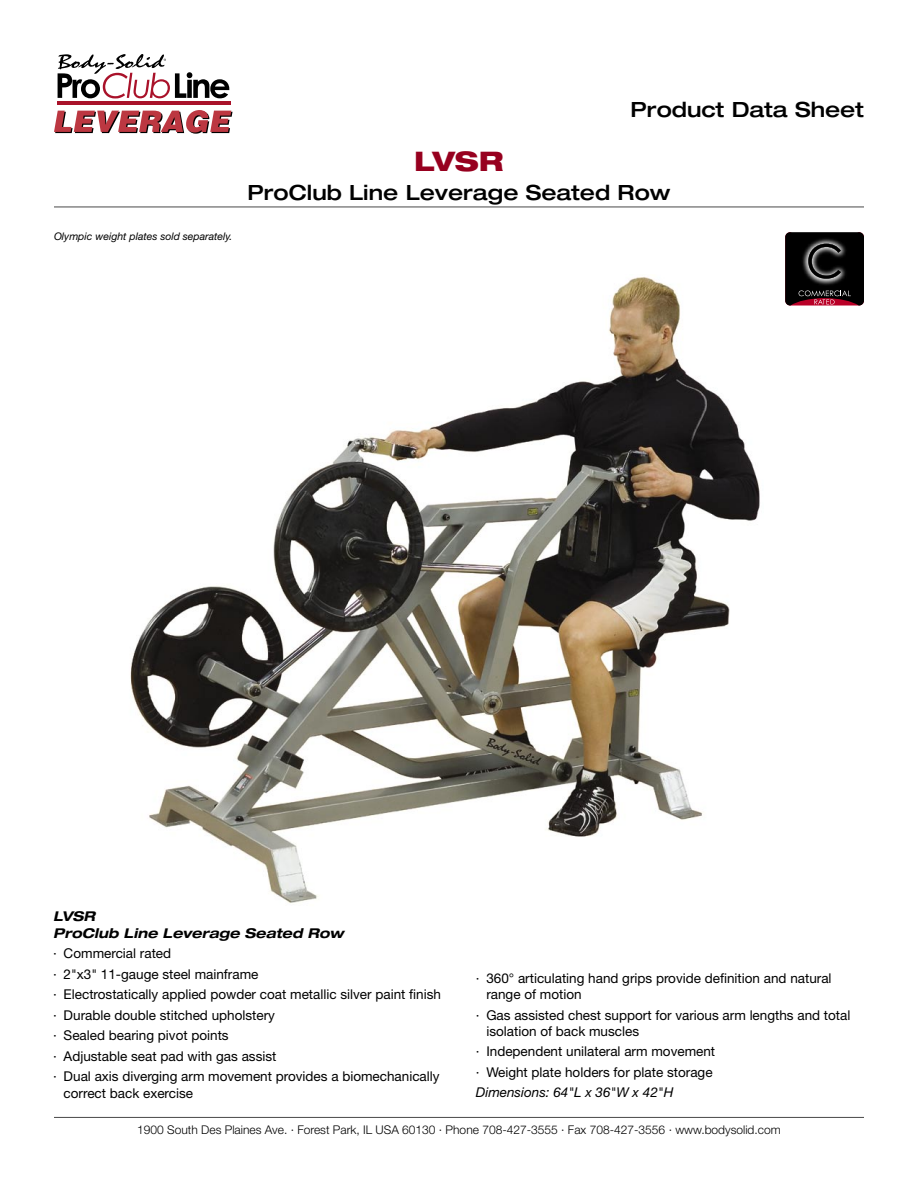
<style>
.page{position:relative;width:918px;height:1188px;background:#fff}
.page>*{position:absolute;margin:0;border:0;box-sizing:border-box;transform-origin:0 0}
.t1{font:800 expanded 27px "Helvetica Neue";color:#97001f}
.t2{font:500 expanded 21px "Helvetica Neue";color:#000}
.t3{font:13.5px/20.5px "Helvetica Neue";color:#000}
.t4{font:italic 700 expanded 13.5px/16.2px "Helvetica Neue";color:#000}
.t5{font:italic 13.5px "Helvetica Neue";color:#000}
.t6{font:300 12px "Helvetica Neue";color:#000}
.t7{font:italic 10.5px "Helvetica Neue";color:#000}
</style>
<div class="page">
<svg style="left:785px;top:232px;width:79px;height:74px;background:#23181b"></svg>
<img style="left:130px;top:277px;width:630px;height:626px">
<hr style="left:54px;top:207px;width:810px;height:1px;background:#484848">
<hr style="left:54px;top:1117px;width:810px;height:1px;background:#484848">
<svg style="left:54px;top:110px;width:179px;height:24px"></svg>
<hr style="left:57px;top:101px;width:174px;height:4px;background:#a9122a">
<svg style="left:58px;top:54px;width:171px;height:44px"></svg>
<h2 class="t2" style="left:631px;top:96px;width:235px">Product Data Sheet</h2>
<p class="t7" style="left:54px;top:230px;width:180px">Olympic weight plates sold separately.</p>
<h1 class="t1" style="left:414px;top:144px;width:91px">LVSR</h1>
<h2 class="t2" style="left:247px;top:180px;width:425px">ProClub Line Leverage Seated Row</h2>
<p class="t4" style="left:53px;top:908px;width:292px">LVSR<br>ProClub Line Leverage Seated Row</p>
<p class="t3" style="left:53px;top:943px;width:389px">· Commercial rated<br>· 2"x3" 11-gauge steel mainframe<br>· Electrostatically applied powder coat metallic silver paint finish · Durable double stitched upholstery<br>· Sealed bearing pivot points<br>· Adjustable seat pad with gas assist<br>· Dual axis diverging arm movement provides a biomechanically</p>
<p class="t3" style="left:64px;top:1082px;width:131px">correct back exercise</p>
<p class="t3" style="left:486px;top:970px;width:347px;line-height:16.2px;text-indent:-10px">· 360° articulating hand grips provide definition and natural range of motion</p>
<p class="t3" style="left:486px;top:1007px;width:366px;line-height:16.2px;text-indent:-11px">· Gas assisted chest support for various arm lengths and total isolation of back muscles</p>
<p class="t3" style="left:476px;top:1041px;width:241px">· Independent unilateral arm movement · Weight plate holders for plate storage</p>
<p class="t5" style="left:476px;top:1085px;width:199px">Dimensions: 64"L x 36"W x 42"H</p>
<p class="t6" style="left:137px;top:1122px;width:645px">1900 South Des Plaines Ave. · Forest Park, IL USA 60130 · Phone 708-427-3555 · Fax 708-427-3556 · www.bodysolid.com</p>
</div>
